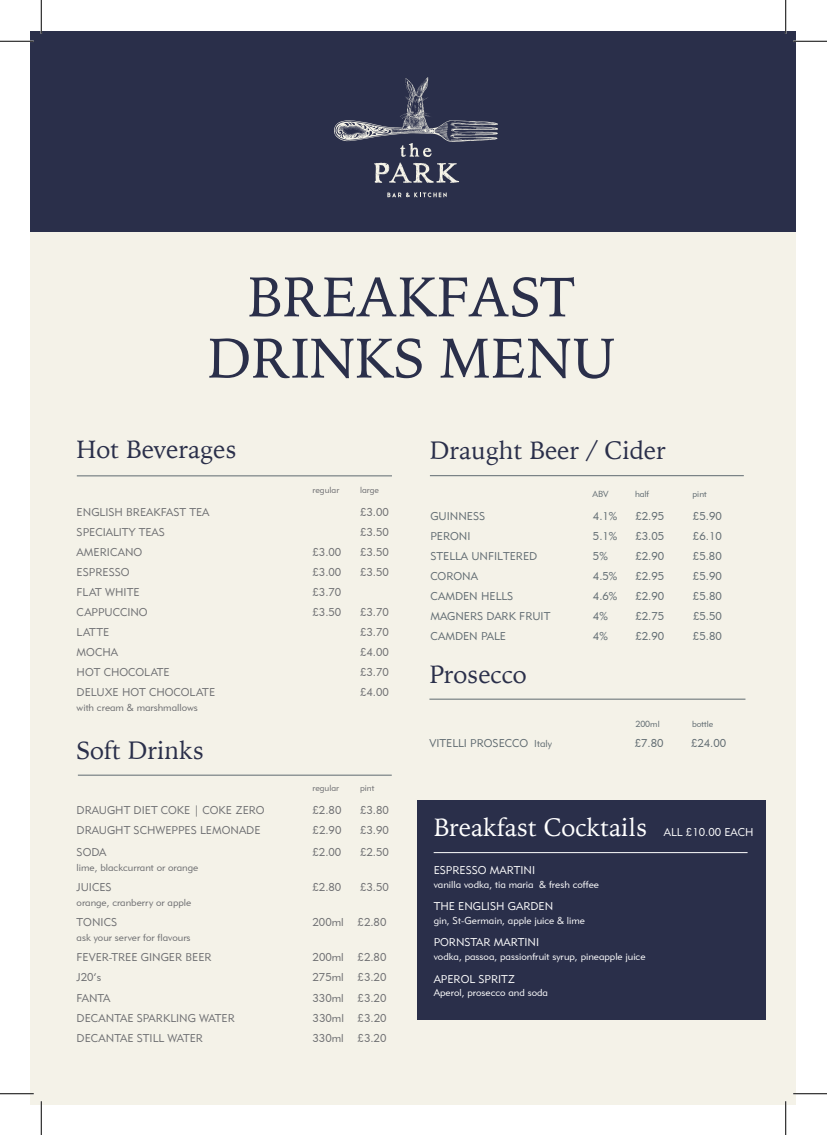
<style>
.page{position:relative;width:827px;height:1135px;background:#fff}
.page>*{position:absolute;margin:0;border:0;box-sizing:border-box;transform-origin:0 0}
.t1{font:56.12px/61.2px "Iowan Old Style";color:#2a2f4a;text-align:center}
.t2{font:25px "Iowan Old Style";color:#2a2f4a}
.t3{font:25px "Iowan Old Style";color:#fff}
.t4{font:11.25px "Geometric 415 BT Lite A";color:#6d6e71}
.t5{font:11.25px "Geometric 415 BT Lite A";color:#606b71}
.t6{font:11.25px "Geometric 415 BT Lite A";color:#fff}
.t7{font:11.25px "Geometric 415 BT Lite A";color:#5f6a70}
.t8{font:10px "Geometric 415 BT Lite A";color:#fff}
.t9{font:10px "Geometric 415 BT Lite A";color:#6d6e71}
.t10{font:8.75px "Geometric 415 BT Lite A";color:#6d6e71}
.t11{font:8.75px "Geometric 415 BT Lite A";color:#5f6a70}
.s1{font-size:10px}
</style>
<div class="page">
<div style="left:31px;top:31px;width:765px;height:1073px;background:#f4f2e8"></div>
<div style="left:31px;top:31px;width:765px;height:201px;background:#2a2f4a"></div>
<svg style="left:387px;top:193px;width:59px;height:4px"></svg>
<svg style="left:334px;top:77px;width:164px;height:106px"></svg>
<hr style="left:77px;top:476px;width:315px;height:1px;background:#5f6a70">
<div style="left:417px;top:800px;width:349px;height:220px;background:#2a2f4a"></div>
<hr style="left:433px;top:852px;width:314px;height:1px;background:#fff">
<hr style="left:78px;top:775px;width:314px;height:1px;background:#5f6a70">
<hr style="left:429px;top:699px;width:316px;height:1px;background:#5f6a70">
<hr style="left:430px;top:475px;width:313px;height:1px;background:#5f6a70">
<hr style="left:0;top:40px;width:34px;height:2px;background:#fff">
<hr style="left:793px;top:40px;width:34px;height:2px;background:#fff">
<hr style="left:40px;top:0;width:2px;height:34px;background:#fff">
<hr style="left:40px;top:1101px;width:2px;height:34px;background:#fff">
<hr style="left:0;top:41px;width:34px;height:1px;background:#000">
<hr style="left:793px;top:41px;width:34px;height:1px;background:#000">
<hr style="left:0;top:1093px;width:34px;height:1px;background:#000">
<hr style="left:793px;top:1093px;width:34px;height:1px;background:#000">
<hr style="left:41px;top:0;width:1px;height:34px;background:#000">
<hr style="left:41px;top:1101px;width:1px;height:34px;background:#000">
<hr style="left:785px;top:0;width:1px;height:34px;background:#000">
<hr style="left:785px;top:1101px;width:1px;height:34px;background:#000">
<h1 class="t1" style="left:207px;top:264px;width:410px">BREAKFAST<br>DRINKS MENU</h1>
<h2 class="t2" style="left:77px;top:427px;width:161px">Hot Beverages</h2>
<p class="t10" style="left:312px;top:485px;width:28px">regular</p>
<p class="t10" style="left:360px;top:485px;width:20px">large</p>
<p class="t4" style="left:77px;top:505px;width:134px">ENGLISH BREAKFAST TEA</p>
<p class="t4" style="left:360px;top:505px;width:30px">£3.00</p>
<p class="t4" style="left:77px;top:525px;width:90px">SPECIALITY TEAS</p>
<p class="t4" style="left:360px;top:525px;width:30px">£3.50</p>
<p class="t4" style="left:77px;top:545px;width:67px">AMERICANO</p>
<p class="t4" style="left:312px;top:545px;width:30px">£3.00</p>
<p class="t4" style="left:360px;top:545px;width:30px">£3.50</p>
<p class="t4" style="left:77px;top:565px;width:55px">ESPRESSO</p>
<p class="t4" style="left:312px;top:565px;width:30px">£3.00</p>
<p class="t4" style="left:360px;top:565px;width:30px">£3.50</p>
<p class="t4" style="left:77px;top:585px;width:64px">FLAT WHITE</p>
<p class="t4" style="left:312px;top:585px;width:30px">£3.70</p>
<p class="t4" style="left:77px;top:605px;width:73px">CAPPUCCINO</p>
<p class="t4" style="left:312px;top:605px;width:30px">£3.50</p>
<p class="t4" style="left:360px;top:605px;width:30px">£3.70</p>
<p class="t4" style="left:77px;top:625px;width:34px">LATTE</p>
<p class="t4" style="left:360px;top:625px;width:30px">£3.70</p>
<p class="t4" style="left:77px;top:645px;width:43px">MOCHA</p>
<p class="t4" style="left:360px;top:645px;width:30px">£4.00</p>
<p class="t4" style="left:77px;top:665px;width:95px">HOT CHOCOLATE</p>
<p class="t4" style="left:360px;top:665px;width:30px">£3.70</p>
<p class="t4" style="left:77px;top:685px;width:140px">DELUXE HOT CHOCOLATE</p>
<p class="t4" style="left:360px;top:685px;width:30px">£4.00</p>
<p class="t9" style="left:77px;top:701px;width:123px">with cream &amp; marshmallows</p>
<h2 class="t2" style="left:77px;top:728px;width:129px">Soft Drinks</h2>
<p class="t10" style="left:312px;top:783px;width:28px">raluger</p>
<p class="t10" style="left:360px;top:783px;width:16px">tnip</p>
<p class="t4" style="left:77px;top:803px;width:190px">DRAUGHT DIET COKE | COKE ZERO</p>
<p class="t4" style="left:312px;top:803px;width:30px">£2.80</p>
<p class="t4" style="left:360px;top:803px;width:30px">£3.80</p>
<p class="t4" style="left:77px;top:823px;width:185px">DRAUGHT SCHWEPPES LEMONADE</p>
<p class="t4" style="left:312px;top:823px;width:30px">£2.90</p>
<p class="t4" style="left:360px;top:823px;width:30px">£3.90</p>
<p class="t4" style="left:77px;top:846px;width:31px">SODA</p>
<p class="t4" style="left:312px;top:846px;width:30px">£2.00</p>
<p class="t4" style="left:360px;top:846px;width:30px">£2.50</p>
<p class="t9" style="left:77px;top:862px;width:123px">lime, blackcurrant or orange</p>
<p class="t4" style="left:77px;top:881px;width:37px">JUICES</p>
<p class="t4" style="left:312px;top:881px;width:30px">£2.80</p>
<p class="t4" style="left:360px;top:881px;width:30px">£3.50</p>
<p class="t9" style="left:77px;top:897px;width:116px">orange, cranberry or apple</p>
<p class="t4" style="left:77px;top:916px;width:42px">TONICS</p>
<p class="t4" style="left:312px;top:916px;width:75px">200ml £2.80</p>
<p class="t9" style="left:77px;top:932px;width:115px">ask your server for flavours</p>
<p class="t4" style="left:77px;top:951px;width:136px">FEVER-TREE GINGER BEER</p>
<p class="t4" style="left:312px;top:951px;width:75px">200ml £2.80</p>
<p class="t4" style="left:77px;top:971px;width:26px">J20’s</p>
<p class="t4" style="left:312px;top:971px;width:75px">275ml £3.20</p>
<p class="t4" style="left:77px;top:991px;width:35px">FANTA</p>
<p class="t4" style="left:312px;top:991px;width:75px">330ml £3.20</p>
<p class="t4" style="left:77px;top:1011px;width:160px">DECANTAE SPARKLING WATER</p>
<p class="t4" style="left:312px;top:1011px;width:75px">330ml £3.20</p>
<p class="t4" style="left:77px;top:1031px;width:128px">DECANTAE STILL WATER</p>
<p class="t4" style="left:312px;top:1031px;width:75px">330ml £3.20</p>
<h2 class="t2" style="left:430px;top:428px;width:237px">Draught Beer / Cider</h2>
<p class="t11" style="left:592px;top:489px;width:18px">ABV</p>
<p class="t11" style="left:635px;top:489px;width:16px">half</p>
<p class="t11" style="left:692px;top:489px;width:16px">pint</p>
<p class="t5" style="left:430px;top:509px;width:56px">GUINNESS</p>
<p class="t5" style="left:593px;top:509px;width:26px">4.1%</p>
<p class="t5" style="left:635px;top:509px;width:30px">£2.95</p>
<p class="t5" style="left:693px;top:509px;width:30px">£5.90</p>
<p class="t5" style="left:430px;top:529px;width:42px">PERONI</p>
<p class="t5" style="left:593px;top:529px;width:26px">5.1%</p>
<p class="t5" style="left:635px;top:529px;width:30px">£3.05</p>
<p class="t5" style="left:693px;top:529px;width:30px">£6.10</p>
<p class="t5" style="left:430px;top:549px;width:108px">STELLA UNFILTERED</p>
<p class="t5" style="left:593px;top:549px;width:16px">5%</p>
<p class="t5" style="left:635px;top:549px;width:30px">£2.90</p>
<p class="t5" style="left:693px;top:549px;width:30px">£5.80</p>
<p class="t5" style="left:430px;top:569px;width:49px">CORONA</p>
<p class="t5" style="left:593px;top:569px;width:26px">4.5%</p>
<p class="t5" style="left:635px;top:569px;width:30px">£2.95</p>
<p class="t5" style="left:693px;top:569px;width:30px">£5.90</p>
<p class="t5" style="left:430px;top:589px;width:84px">CAMDEN HELLS</p>
<p class="t5" style="left:593px;top:589px;width:26px">4.6%</p>
<p class="t5" style="left:635px;top:589px;width:30px">£2.90</p>
<p class="t5" style="left:693px;top:589px;width:30px">£5.80</p>
<p class="t5" style="left:430px;top:609px;width:122px">MAGNERS DARK FRUIT</p>
<p class="t5" style="left:593px;top:609px;width:16px">4%</p>
<p class="t5" style="left:635px;top:609px;width:30px">£2.75</p>
<p class="t5" style="left:693px;top:609px;width:30px">£5.50</p>
<p class="t5" style="left:430px;top:629px;width:77px">CAMDEN PALE</p>
<p class="t5" style="left:593px;top:629px;width:16px">4%</p>
<p class="t5" style="left:635px;top:629px;width:30px">£2.90</p>
<p class="t5" style="left:693px;top:629px;width:30px">£5.80</p>
<h2 class="t2" style="left:429px;top:652px;width:99px">Prosecco</h2>
<p class="t11" style="left:635px;top:719px;width:26px">200ml</p>
<p class="t11" style="left:692px;top:719px;width:23px">bottle</p>
<p class="t7" style="left:429px;top:736px;width:124px">VITELLI PROSECCO <span class="s1">Italy</span></p>
<p class="t7" style="left:634px;top:736px;width:30px">£7.80</p>
<p class="t7" style="left:691px;top:736px;width:37px">£24.00</p>
<h2 class="t3" style="left:433px;top:805px;width:215px">Breakfast Cocktails</h2>
<p class="t6" style="left:664px;top:825px;width:91px">ALL £10.00 EACH</p>
<p class="t6" style="left:433px;top:863px;width:103px">ESPRESSO MARTINI</p>
<p class="t8" style="left:433px;top:878px;width:167px">vanilla vodka, tia maria &amp; fresh coffee</p>
<p class="t6" style="left:433px;top:899px;width:121px">THE ENGLISH GARDEN</p>
<p class="t8" style="left:433px;top:914px;width:153px">gin, St-Germain, apple juice &amp; lime</p>
<p class="t6" style="left:433px;top:935px;width:107px">PORNSTAR MARTINI</p>
<p class="t8" style="left:433px;top:950px;width:213px">vodka, passoa, passionfruit syrup, pineapple juice</p>
<p class="t6" style="left:433px;top:972px;width:83px">APEROL SPRITZ</p>
<p class="t8" style="left:433px;top:987px;width:116px">Aperol, prosecco and soda</p>
</div>
